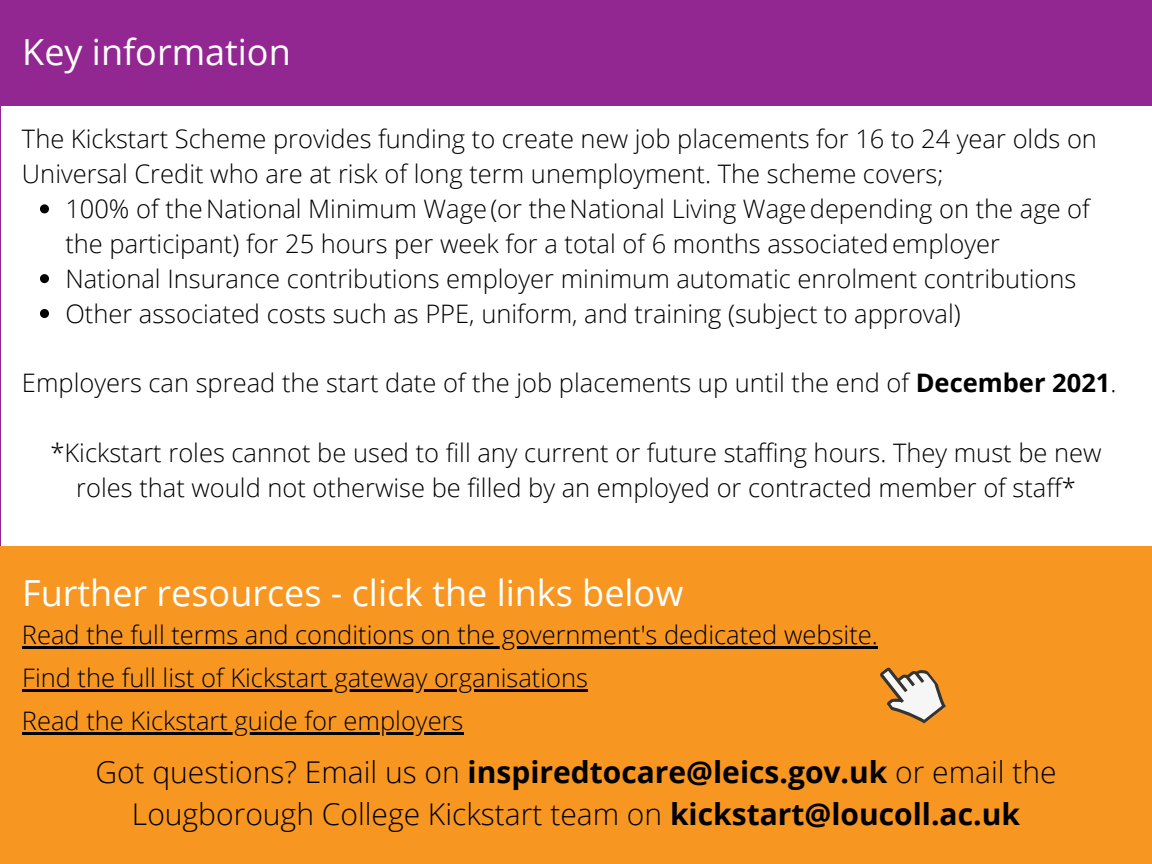
<style>
.page{position:relative;width:1152px;height:864px;background:#932791}
.page>*{position:absolute;margin:0;border:0;box-sizing:border-box;transform-origin:0 0}
.t1{font:36px "Open Sans";color:#fff}
.t2{font:300 30px/41.7px "Open Sans";color:#000;text-align:center}
.t3{font:300 25.5px/34.8px "Open Sans";color:#000}
.s1{font-weight:700}
</style>
<div class="page">
<div style="left:1px;top:106px;width:1151px;height:442px;background:#fff"></div>
<div style="left:0;top:547px;width:1152px;height:317px;background:#f79621"></div>
<svg style="left:40px;top:204px;width:9px;height:9px"></svg>
<svg style="left:40px;top:274px;width:9px;height:9px"></svg>
<svg style="left:40px;top:309px;width:9px;height:9px"></svg>
<svg style="left:880px;top:667px;width:66px;height:57px"></svg>
<hr style="left:22px;top:646px;width:856px;height:3px;background:#000">
<hr style="left:22px;top:689px;width:566px;height:3px;background:#000">
<hr style="left:22px;top:732px;width:441px;height:2px;background:#000">
<p class="t1" style="left:22px;top:27px;width:270px">Key information</p>
<p class="t3" style="left:22px;top:121px;width:1077px">The Kickstart Scheme provides funding to create new job placements for 16 to 24 year olds on<br>Universal Credit who are at risk of long term unemployment. The scheme covers;</p>
<p class="t3" style="left:65px;top:191px;width:1026px">100% of theNational Minimum Wage(or theNational Living Wagedepending on the age of the participant) for 25 hours per week for a total of 6 months associatedemployer</p>
<p class="t3" style="left:65px;top:260px;width:1013px">National Insurance contributions employer minimum automatic enrolment contributions</p>
<p class="t3" style="left:65px;top:295px;width:897px">Other associated costs such as PPE, uniform, and training (subject to approval)</p>
<p class="t3" style="left:22px;top:365px;width:1096px">Employers can spread the start date of the job placements up until the end of <span class="s1">December 2021</span>.</p>
<p class="t3" style="left:50px;top:435px;width:1053px;text-align:center">*Kickstart roles cannot be used to fill any current or future staffing hours. They must be new roles that would not otherwise be filled by an employed or contracted member of staff*</p>
<p class="t1" style="left:22px;top:567px;width:663px">Further resources - click the links below</p>
<p class="t3" style="left:22px;top:617px;width:857px">Read the full terms and conditions on the government's dedicated website.</p>
<p class="t3" style="left:22px;top:660px;width:567px">Find the full list of Kickstart gateway organisations</p>
<p class="t3" style="left:22px;top:703px;width:443px">Read the Kickstart guide for employers</p>
<p class="t2" style="left:95px;top:751px;width:963px">Got questions? Email us on <span class="s1">inspiredtocare@leics.gov.uk</span> or email the<br>Lougborough College Kickstart team on <span class="s1">kickstart@loucoll.ac.uk</span></p>
</div>
